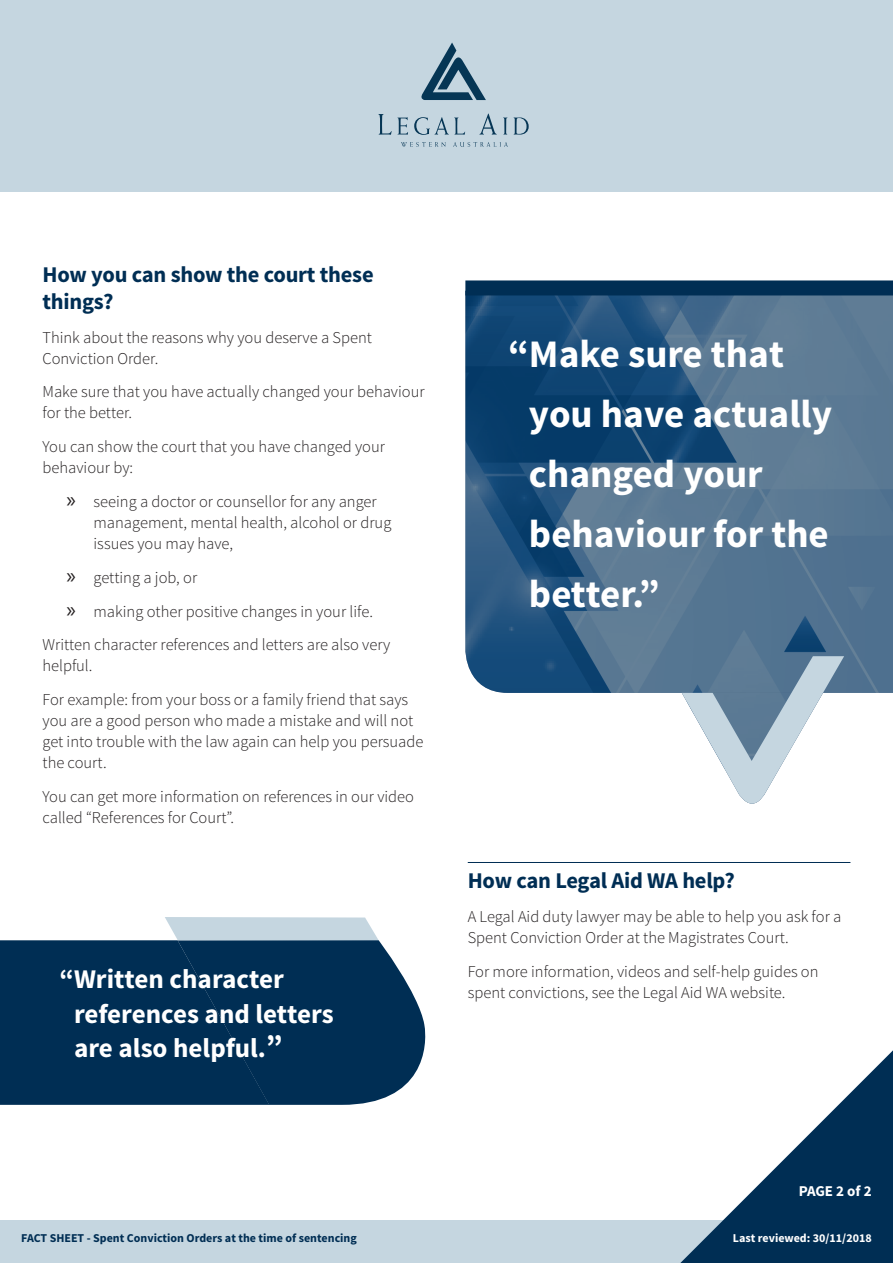
<style>
.page{position:relative;width:893px;height:1263px;background:#fff}
.page>*{position:absolute;margin:0;border:0;box-sizing:border-box;transform-origin:0 0}
.LA_Fact_Sheet_-_Pull{font:700 39px/60px "Source Sans Pro";color:#fff}
.LA_Fact_Sheet_-_Pull-2{font:700 27px/34.5px "Source Sans Pro";color:#fff}
.LA_Fact_Sheet_-_H2{font:700 22.5px/27px "Source Sans Pro";letter-spacing:-.01em;color:#002e54}
.LA_Fact_Sheet_-_H2-2{font:300 16.5px/21px "Source Sans Pro";color:#231f20}
.LA_Fact_Sheet_-_Body{font:300 16.5px/21px "Source Sans Pro";color:#231f20}
.t1{font:700 15px "Source Sans Pro";letter-spacing:-.01em;color:#fff}
.t2{font:700 12px "Source Sans Pro";color:#002e54}
.t3{font:700 12px "Source Sans Pro";color:#fff}
.s1{font-family:"Myriad Pro";font-weight:400;font-size:22.5px}
.s2{font-size:31.5px}
</style>
<div class="page">
<div style="left:0;top:1220px;width:893px;height:43px;background:#c5d6e0"></div>
<svg style="left:680px;top:1050px;width:213px;height:213px"></svg>
<div style="left:0;top:0;width:893px;height:191px;background:#c5d6e0"></div>
<svg style="left:421px;top:43px;width:65px;height:57px"></svg>
<svg style="left:378px;top:114px;width:30px;height:21px"></svg>
<svg style="left:414px;top:117px;width:51px;height:18px"></svg>
<svg style="left:479px;top:114px;width:18px;height:21px"></svg>
<svg style="left:503px;top:117px;width:4px;height:18px"></svg>
<svg style="left:514px;top:117px;width:15px;height:18px"></svg>
<svg style="left:401px;top:142px;width:45px;height:5px"></svg>
<svg style="left:453px;top:142px;width:55px;height:5px"></svg>
<img style="left:465px;top:295px;width:428px;height:398px">
<svg style="left:682px;top:656px;width:162px;height:148px"></svg>
<div style="left:465px;top:280px;width:428px;height:15px;background:#002e54"></div>
<hr style="left:468px;top:862px;width:382px;height:1px;background:#002e54">
<svg style="left:0;top:917px;width:426px;height:188px;background:#254d6d"></svg>
<p class="LA_Fact_Sheet_-_H2" style="left:43px;top:262px;width:333px">How you can show the court these things?</p>
<p class="LA_Fact_Sheet_-_H2-2" style="left:43px;top:327px;width:331px">Think about the reasons why you deserve a Spent<br>Conviction Order.</p>
<p class="LA_Fact_Sheet_-_H2-2" style="left:43px;top:382px;width:384px">Make sure that you have actually changed your behaviour for the better.</p>
<p class="LA_Fact_Sheet_-_H2-2" style="left:43px;top:436px;width:344px">You can show the court that you have changed your behaviour by:</p>
<p class="LA_Fact_Sheet_-_H2-2" style="left:94px;top:491px;width:299px;text-indent:-27px"><span class="s1">»</span> seeing a doctor or counsellor for any anger management, mental health, alcohol or drug issues you may have,</p>
<p class="LA_Fact_Sheet_-_H2-2" style="left:67px;top:567px;width:132px"><span class="s1">»</span> getting a job, or</p>
<p class="LA_Fact_Sheet_-_H2-2" style="left:67px;top:601px;width:308px"><span class="s1">»</span> making other positive changes in your life.</p>
<p class="LA_Fact_Sheet_-_H2-2" style="left:43px;top:634px;width:349px">Written character references and letters are also very helpful.</p>
<p class="LA_Fact_Sheet_-_H2-2" style="left:43px;top:689px;width:382px">For example: from your boss or a family friend that says you are a good person who made a mistake and will not get into trouble with the law again can help you persuade the court.</p>
<p class="LA_Fact_Sheet_-_H2-2" style="left:43px;top:786px;width:373px">You can get more information on references in our video called “References for Court”.</p>
<p class="LA_Fact_Sheet_-_Pull-2" style="left:74px;top:963px;width:261px;text-indent:-14px">“Written character references and letters are also helpful.<span class="s2">”</span></p>
<p class="LA_Fact_Sheet_-_Pull" style="left:529px;top:326px;width:304px;text-indent:-21px">“Make sure that you have actually changed your behaviour for the better.”</p>
<p class="LA_Fact_Sheet_-_H2" style="left:468px;top:868px;width:269px">How can Legal Aid WA help?</p>
<p class="LA_Fact_Sheet_-_Body" style="left:468px;top:906px;width:375px">A Legal Aid duty lawyer may be able to help you ask for a<br>Spent Conviction Order at the Magistrates Court.</p>
<p class="LA_Fact_Sheet_-_Body" style="left:468px;top:961px;width:352px">For more information, videos and self-help guides on spent convictions, see the Legal Aid WA website.</p>
<p class="t2" style="left:21px;top:1230px;width:337px">FACT SHEET - Spent Conviction Orders at the time of sentencing</p>
<p class="t1" style="left:799px;top:1181px;width:75px">PAGE 2 of 2</p>
<p class="t3" style="left:733px;top:1230px;width:140px">Last reviewed: 30/11/2018</p>
</div>
